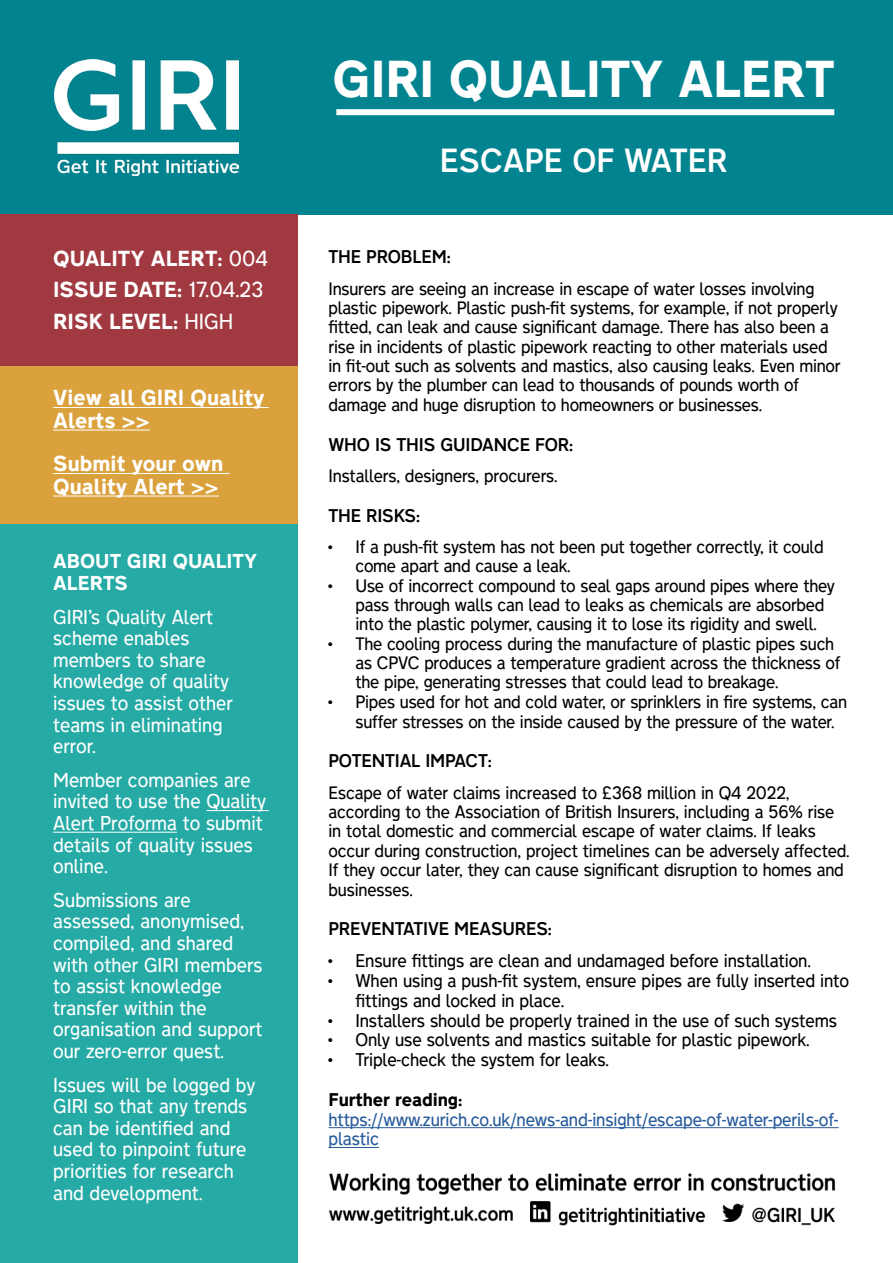
<style>
.page{position:relative;width:893px;height:1263px;background:#fff}
.page>*{position:absolute;margin:0;border:0;box-sizing:border-box;transform-origin:0 0}
.t1{font:800 46.5px "Transport New";letter-spacing:-.01em;color:#fff}
.t2{font:500 30px "Transport New";color:#fff}
.t3{font:800 19.5px/31.5px "Transport New";color:#fff}
.t4{font:300 18px/21.6px "Transport New";color:#fff}
.t5{font:800 18px/21.6px "Transport New";color:#fff}
.t6{font:300 16.5px/19.8px "Transport New";letter-spacing:-.01em;color:#000}
.t7{font:500 16.5px "Transport New";letter-spacing:-.01em;color:#000}
.t8{font:300 16.5px/19.8px "Transport New";letter-spacing:-.01em;color:#275b9b}
.t9{font:800 16.5px "Transport New";letter-spacing:-.01em;color:#000}
.t10{font:300 16.2px/19.5px "Transport New";letter-spacing:-.015em;color:#000}
.s1{font-weight:300}
</style>
<div class="page">
<div style="left:0;top:223px;width:298px;height:1040px;background:#26aaa5"></div>
<div style="left:0;top:0;width:893px;height:214px;background:#028390"></div>
<hr style="left:328px;top:1127px;width:511px;height:1px;background:#275b9b">
<hr style="left:328px;top:1147px;width:51px;height:1px;background:#275b9b">
<img style="left:329px;top:1173px;width:507px;height:53px">
<img style="left:54px;top:60px;width:184px;height:115px">
<div style="left:0;top:214px;width:298px;height:161px;background:#a13a40"></div>
<div style="left:0;top:366px;width:298px;height:157px;background:#daa13c"></div>
<hr style="left:53px;top:407px;width:216px;height:1px;background:#fff">
<hr style="left:53px;top:430px;width:97px;height:1px;background:#fff">
<hr style="left:53px;top:473px;width:177px;height:1px;background:#fff">
<hr style="left:53px;top:496px;width:166px;height:1px;background:#fff">
<hr style="left:206px;top:810px;width:63px;height:1px;background:#fff">
<hr style="left:53px;top:832px;width:124px;height:1px;background:#fff">
<div style="left:336px;top:109px;width:498px;height:6px;background:#fff"></div>
<p class="t3" style="left:53px;top:241px;width:217px">QUALITY ALERT: <span class="s1">004<br></span>ISSUE DATE: <span class="s1">17.04.23<br></span>RISK LEVEL: <span class="s1">HIGH</span></p>
<p class="t3" style="left:53px;top:385px;width:213px;line-height:22.5px">View all GIRI Quality<br>Alerts &gt;&gt;</p>
<p class="t3" style="left:53px;top:451px;width:172px;line-height:22.5px">Submit your own<br>Quality Alert &gt;&gt;</p>
<p class="t5" style="left:53px;top:549px;width:206px">ABOUT GIRI QUALITY<br>ALERTS</p>
<p class="t4" style="left:53px;top:605px;width:181px">GIRI’s Quality Alert scheme enables members to share knowledge of quality issues to assist other teams in eliminating error.</p>
<p class="t4" style="left:53px;top:768px;width:215px">Member companies are invited to use the Quality<br>Alert Proforma to submit details of quality issues online.</p>
<p class="t4" style="left:53px;top:888px;width:211px">Submissions are assessed, anonymised, compiled, and shared with other GIRI members to assist knowledge transfer within the organisation and support our zero-error quest.</p>
<p class="t4" style="left:53px;top:1073px;width:204px">Issues will be logged by<br>GIRI so that any trends can be identified and used to pinpoint future priorities for research and development.</p>
<h1 class="t1" style="left:332px;top:42px;width:504px">GIRI QUALITY ALERT</h1>
<h2 class="t2" style="left:440px;top:137px;width:289px">ESCAPE OF WATER</h2>
<p class="t7" style="left:328px;top:244px;width:124px">THE PROBLEM:</p>
<p class="t10" style="left:328px;top:278px;width:514px">Insurers are seeing an increase in escape of water losses involving plastic pipework. Plastic push-fit systems, for example, if not properly fitted, can leak and cause significant damage. There has also been a rise in incidents of plastic pipework reacting to other materials used in fit-out such as solvents and mastics, also causing leaks. Even minor errors by the plumber can lead to thousands of pounds worth of damage and huge disruption to homeowners or businesses.</p>
<p class="t7" style="left:328px;top:431px;width:246px">WHO IS THIS GUIDANCE FOR:</p>
<p class="t10" style="left:328px;top:465px;width:231px">Installers, designers, procurers.</p>
<p class="t7" style="left:328px;top:502px;width:93px">THE RISKS:</p>
<p class="t10" style="left:355px;top:536px;width:470px;text-indent:-27px">• If a push-fit system has not been put together correctly, it could come apart and cause a leak.</p>
<p class="t10" style="left:355px;top:575px;width:481px;text-indent:-27px">• Use of incorrect compound to seal gaps around pipes where they pass through walls can lead to leaks as chemicals are absorbed into the plastic polymer, causing it to lose its rigidity and swell.</p>
<p class="t10" style="left:355px;top:633px;width:487px;text-indent:-27px">• The cooling process during the manufacture of plastic pipes such as CPVC produces a temperature gradient across the thickness of the pipe, generating stresses that could lead to breakage.</p>
<p class="t10" style="left:355px;top:691px;width:493px;text-indent:-27px">• Pipes used for hot and cold water, or sprinklers in fire systems, can suffer stresses on the inside caused by the pressure of the water.</p>
<p class="t7" style="left:328px;top:748px;width:165px">POTENTIAL IMPACT:</p>
<p class="t10" style="left:328px;top:782px;width:523px">Escape of water claims increased to £368 million in Q4 2022, according to the Association of British Insurers, including a 56% rise in total domestic and commercial escape of water claims. If leaks occur during construction, project timelines can be adversely affected.<br>If they occur later, they can cause significant disruption to homes and businesses.</p>
<p class="t7" style="left:328px;top:916px;width:225px">PREVENTATIVE MEASURES:</p>
<p class="t6" style="left:328px;top:950px;width:484px">• Ensure fittings are clean and undamaged before installation.</p>
<p class="t6" style="left:355px;top:970px;width:495px;text-indent:-27px">• When using a push-fit system, ensure pipes are fully inserted into fittings and locked in place.</p>
<p class="t6" style="left:328px;top:1010px;width:510px">• Installers should be properly trained in the use of such systems</p>
<p class="t6" style="left:328px;top:1029px;width:483px">• Only use solvents and mastics suitable for plastic pipework.</p>
<p class="t6" style="left:328px;top:1049px;width:282px">• Triple-check the system for leaks.</p>
<p class="t9" style="left:328px;top:1086px;width:135px">Further reading:</p>
<p class="t8" style="left:328px;top:1109px;width:512px">https://www.zurich.co.uk/news-and-insight/escape-of-water-perils-of&shy;plastic</p>
</div>
